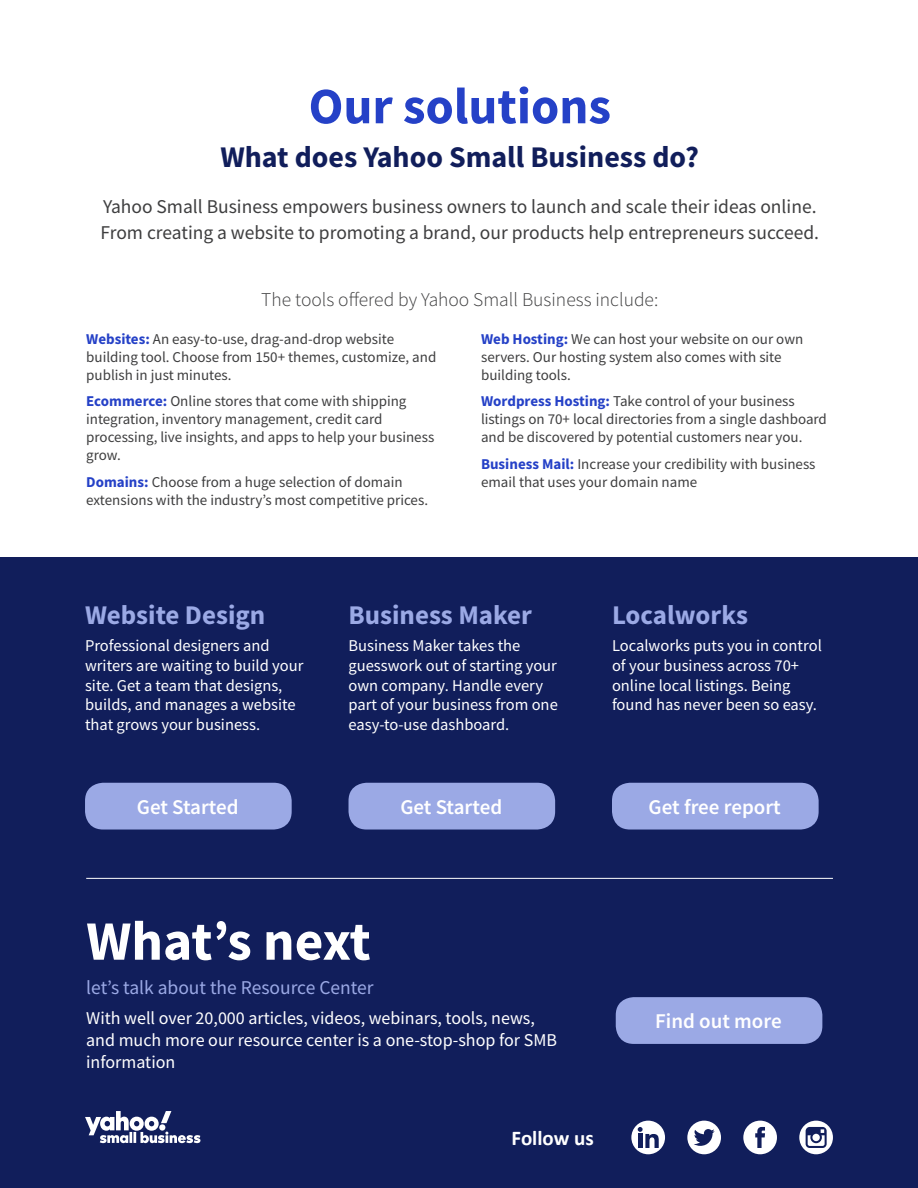
<style>
.page{position:relative;width:918px;height:1188px;background:#fff}
.page>*{position:absolute;margin:0;border:0;box-sizing:border-box;transform-origin:0 0}
.heading_2{font:700 55.5px "Source Sans Pro";letter-spacing:-.01em;color:#fff}
.Main_Title{font:700 51px "Source Sans Pro";color:#2541c7}
.Main_Title-2{font:700 30px "Source Sans Pro";color:#111e5b}
.heading_2-2{font:700 27px "Source Sans Pro";color:#9ba9e5}
.t1{font:600 21px "Source Sans Pro";color:#fff}
.t2{font:700 21px "Calibri";color:#fff}
.t3{font:19.5px/25.5px "Source Sans Pro";color:#3e3e3f}
.t4{font:300 19.5px "Source Sans Pro";color:#3e3e3f}
.heading_4{font:19.5px "Source Sans Pro";color:#9ba9e5}
.sc-1y9prgx-0{font:18px/21.6px "Source Sans Pro";color:#fff}
.sc-1y9prgx-0-2{font:16.5px/19.8px "Source Sans Pro";color:#fff}
.t5{font:15px/18px "Source Sans Pro";color:#3e3e3f}
.s1{font-weight:700;color:#2541c7}
</style>
<div class="page">
<div style="left:0;top:557px;width:918px;height:631px;background:#111e5b"></div>
<div style="left:85px;top:783px;width:207px;height:47px;background:#9ba9e5;border-radius:18px"></div>
<div style="left:349px;top:783px;width:206px;height:47px;background:#9ba9e5;border-radius:18px"></div>
<div style="left:612px;top:783px;width:207px;height:47px;background:#9ba9e5;border-radius:18px"></div>
<div style="left:616px;top:997px;width:206px;height:47px;background:#9ba9e5;border-radius:18px"></div>
<div style="left:687px;top:1121px;width:34px;height:33px;background:#fff;border-radius:50%"></div>
<svg style="left:694px;top:1129px;width:21px;height:17px"></svg>
<div style="left:631px;top:1121px;width:34px;height:33px;background:#fff;border-radius:50%"></div>
<svg style="left:638px;top:1127px;width:21px;height:21px"></svg>
<div style="left:743px;top:1121px;width:34px;height:33px;background:#fff;border-radius:50%"></div>
<svg style="left:755px;top:1127px;width:10px;height:21px"></svg>
<div style="left:799px;top:1121px;width:34px;height:33px;background:#fff;border-radius:50%"></div>
<svg style="left:806px;top:1127px;width:21px;height:21px"></svg>
<hr style="left:86px;top:878px;width:747px;height:1px;background:#fff">
<svg style="left:85px;top:1111px;width:115px;height:32px"></svg>
<p class="Main_Title" style="left:309px;top:72px;width:304px">Our solutions</p>
<p class="Main_Title-2" style="left:220px;top:136px;width:480px">What does Yahoo Small Business do?</p>
<p class="t3" style="left:101px;top:194px;width:720px">Yahoo Small Business empowers business owners to launch and scale their ideas online.<br>From creating a website to promoting a brand, our products help entrepreneurs succeed.</p>
<p class="t4" style="left:261px;top:288px;width:398px">The tools offered by Yahoo Small Business include:</p>
<p class="t5" style="left:86px;top:330px;width:352px"><span class="s1">Websites:</span> An easy-to-use, drag-and-drop website building tool. Choose from 150+ themes, customize, and publish in just minutes.</p>
<p class="t5" style="left:86px;top:392px;width:350px"><span class="s1">Ecommerce:</span> Online stores that come with shipping integration, inventory management, credit card processing, live insights, and apps to help your business grow.</p>
<p class="t5" style="left:86px;top:473px;width:343px"><span class="s1">Domains:</span> Choose from a huge selection of domain extensions with the industry’s most competitive prices.</p>
<p class="t5" style="left:481px;top:330px;width:324px"><span class="s1">Web Hosting:</span> We can host your website on our own servers. Our hosting system also comes with site building tools.</p>
<p class="t5" style="left:481px;top:392px;width:347px"><span class="s1">Wordpress Hosting:</span> Take control of your business listings on 70+ local directories from a single dashboard and be discovered by potential customers near you.</p>
<p class="t5" style="left:481px;top:455px;width:336px"><span class="s1">Business Mail:</span> Increase your credibility with business email that uses your domain name</p>
<p class="heading_2-2" style="left:85px;top:597px;width:182px">Website Design</p>
<p class="sc-1y9prgx-0-2" style="left:85px;top:636px;width:220px">Professional designers and writers are waiting to build your site. Get a team that designs, builds, and manages a website that grows your business.</p>
<p class="heading_2-2" style="left:349px;top:597px;width:185px">Business Maker</p>
<p class="sc-1y9prgx-0-2" style="left:349px;top:636px;width:211px">Business Maker takes the guesswork out of starting your own company. Handle every part of your business from one easy-to-use dashboard.</p>
<p class="heading_2-2" style="left:612px;top:597px;width:138px">Localworks</p>
<p class="sc-1y9prgx-0-2" style="left:612px;top:636px;width:211px">Localworks puts you in control of your business across 70+ online local listings. Being found has never been so easy.</p>
<p class="t1" style="left:137px;top:793px;width:103px">Get Started</p>
<p class="t1" style="left:400px;top:793px;width:103px">Get Started</p>
<p class="t1" style="left:649px;top:793px;width:134px">Get free report</p>
<p class="heading_2" style="left:86px;top:904px;width:286px">What’s next</p>
<p class="heading_4" style="left:86px;top:975px;width:289px">let’s talk about the Resource Center</p>
<p class="sc-1y9prgx-0" style="left:86px;top:1007px;width:472px">With well over 20,000 articles, videos, webinars, tools, news, and much more our resource center is a one-stop-shop for SMB information</p>
<p class="t2" style="left:512px;top:1124px;width:84px">Follow us</p>
<p class="t1" style="left:655px;top:1008px;width:128px">Find out more</p>
</div>
